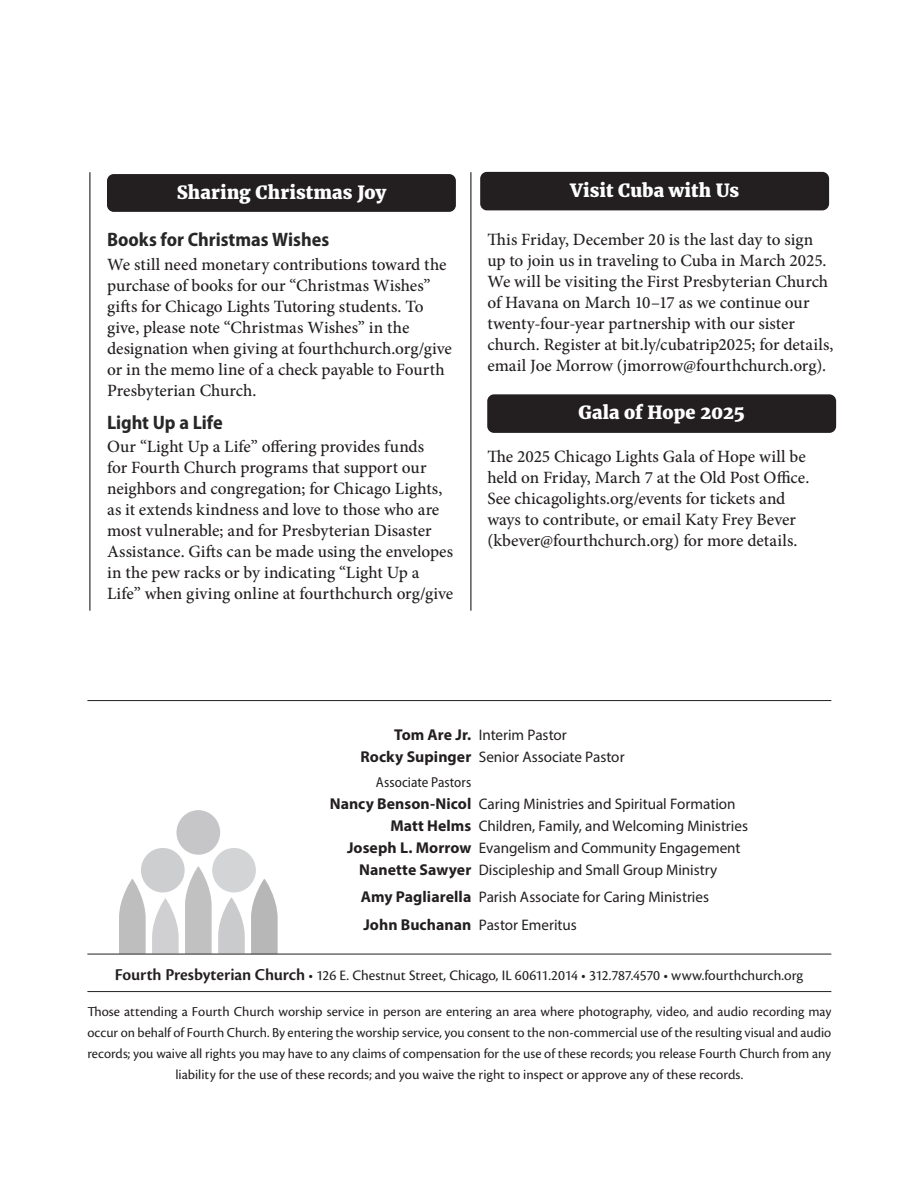
<style>
.page{position:relative;width:918px;height:1188px;background:#fff}
.page>*{position:absolute;margin:0;border:0;box-sizing:border-box;transform-origin:0 0}
.t1{font:700 semi-condensed 19.5px "Myriad Pro";color:#272728}
.t2{font:800 18px "Merriweather";letter-spacing:.005em;color:#fff}
.t3{font:500 17.25px/21px "Minion Pro";color:#231f20}
.t4{font:15.3px "Myriad Pro";letter-spacing:-.005em;color:#231f20}
.t5{font:15px "Cronos Pro";letter-spacing:-.005em;color:#231f20}
.t6{font:semi-condensed 14.4px "Myriad Pro";color:#231f20}
.t7{font:14.25px/21px "Cronos Pro";color:#231f20;text-align:center}
.s1{font-weight:700;font-size:15.75px}
.s2{font-weight:600;font-size:17.25px}
</style>
<div class="page">
<hr style="left:87px;top:954px;width:744px;height:1px;background:#231f20">
<div style="left:141px;top:848px;width:44px;height:45px;background:#cdcecf;border-radius:50%"></div>
<div style="left:212px;top:848px;width:44px;height:45px;background:#d3d4d5;border-radius:50%"></div>
<div style="left:176px;top:810px;width:44px;height:45px;background:#c6c6c8;border-radius:50%"></div>
<svg style="left:152px;top:898px;width:27px;height:56px"></svg>
<svg style="left:185px;top:866px;width:27px;height:88px"></svg>
<svg style="left:218px;top:897px;width:27px;height:57px"></svg>
<svg style="left:251px;top:879px;width:27px;height:75px"></svg>
<svg style="left:119px;top:879px;width:27px;height:75px"></svg>
<hr style="left:87px;top:991px;width:744px;height:1px;background:#231f20">
<hr style="left:470px;top:172px;width:1px;height:439px;background:#231f20">
<hr style="left:89px;top:172px;width:1px;height:439px;background:#231f20">
<hr style="left:87px;top:700px;width:744px;height:1px;background:#231f20">
<div style="left:107px;top:174px;width:349px;height:38px;background:#231f20;border-radius:7px"></div>
<div style="left:480px;top:172px;width:349px;height:38px;background:#231f20;border-radius:7px"></div>
<div style="left:487px;top:394px;width:349px;height:39px;background:#231f20;border-radius:7px"></div>
<p class="t2" style="left:177px;top:181px;width:211px">Sharing Christmas Joy</p>
<p class="t1" style="left:107px;top:229px;width:224px">Books for Christmas Wishes</p>
<p class="t3" style="left:107px;top:254px;width:346px">We still need monetary contributions toward the purchase of books for our “Christmas Wishes” gifts for Chicago Lights Tutoring students. To give, please note “Christmas Wishes” in the designation when giving at fourthchurch.org/give or in the memo line of a check payable to Fourth Presbyterian Church.</p>
<p class="t1" style="left:107px;top:411px;width:117px">Light Up a Life</p>
<p class="t3" style="left:107px;top:436px;width:348px">Our “Light Up a Life” offering provides funds<br>for Fourth Church programs that support our neighbors and congregation; for Chicago Lights, as it extends kindness and love to those who are most vulnerable; and for Presbyterian Disaster Assistance. Gifts can be made using the envelopes in the pew racks or by indicating “Light Up a Life” when giving online at fourthchurch org/give</p>
<p class="t2" style="left:570px;top:179px;width:170px">Visit Cuba with Us</p>
<p class="t3" style="left:487px;top:229px;width:348px">This Friday, December 20 is the last day to sign up to join us in traveling to Cuba in March 2025.<br>We will be visiting the First Presbyterian Church of Havana on March 10–17 as we continue our twenty-four-year partnership with our sister church. Register at bit.ly/cubatrip2025; for details, email Joe Morrow (jmorrow@fourthchurch.org).</p>
<p class="t2" style="left:578px;top:402px;width:168px">Gala of Hope 2025</p>
<p class="t3" style="left:487px;top:446px;width:323px">The 2025 Chicago Lights Gala of Hope will be held on Friday, March 7 at the Old Post Office.<br>See chicagolights.org/events for tickets and ways to contribute, or email Katy Frey Bever (kbever@fourthchurch.org) for more details.</p>
<p class="t4" style="left:394px;top:725px;width:174px"><span class="s1">Tom Are Jr.</span> Interim Pastor</p>
<p class="t4" style="left:361px;top:747px;width:266px"><span class="s1">Rocky Supinger</span> Senior Associate Pastor</p>
<p class="t6" style="left:376px;top:774px;width:97px">Associate Pastors</p>
<p class="t4" style="left:330px;top:794px;width:408px"><span class="s1">Nancy Benson-Nicol</span> Caring Ministries and Spiritual Formation</p>
<p class="t4" style="left:390px;top:816px;width:359px"><span class="s1">Matt Helms</span> Children, Family, and Welcoming Ministries</p>
<p class="t4" style="left:347px;top:838px;width:395px"><span class="s1">Joseph L. Morrow</span> Evangelism and Community Engagement</p>
<p class="t4" style="left:359px;top:860px;width:360px"><span class="s1">Nanette Sawyer</span> Discipleship and Small Group Ministry</p>
<p class="t4" style="left:361px;top:887px;width:350px"><span class="s1">Amy Pagliarella</span> Parish Associate for Caring Ministries</p>
<p class="t4" style="left:363px;top:915px;width:215px"><span class="s1">John Buchanan</span> Pastor Emeritus</p>
<p class="t5" style="left:115px;top:967px;width:690px"><span class="s2">Fourth Presbyterian Church</span> • 126 E. Chestnut Street, Chicago, IL 60611.2014 • 312.787.4570 • www.fourthchurch.org</p>
<p class="t7" style="left:87px;top:1001px;width:745px">Those attending a Fourth Church worship service in person are entering an area where photography, video, and audio recording may occur on behalf of Fourth Church. By entering the worship service, you consent to the non-commercial use of the resulting visual and audio records; you waive all rights you may have to any claims of compensation for the use of these records; you release Fourth Church from any liability for the use of these records; and you waive the right to inspect or approve any of these records.</p>
</div>
